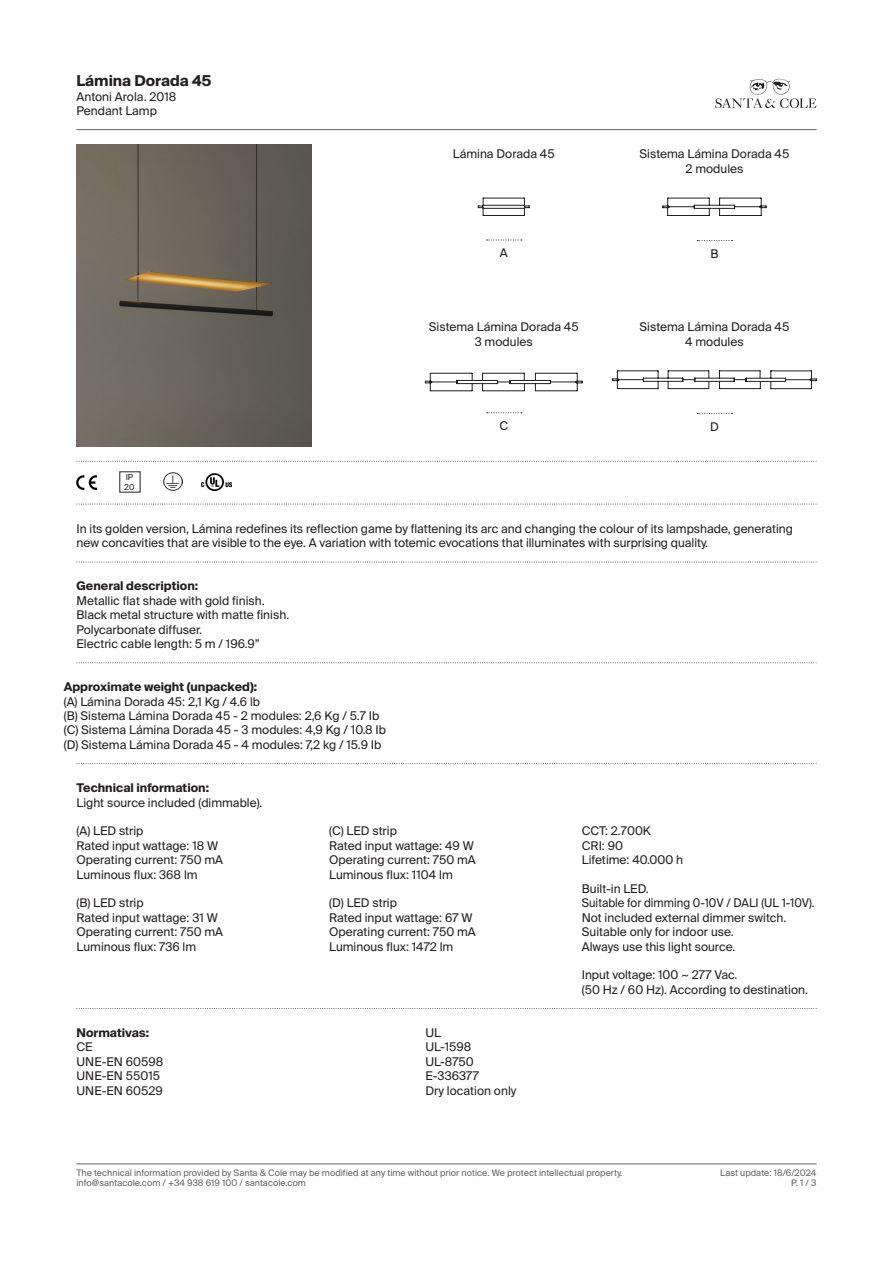
<style>
.page{position:relative;width:893px;height:1263px;background:#fff}
.page>*{position:absolute;margin:0;border:0;box-sizing:border-box;transform-origin:0 0}
.t1{font:700 15px "Suisse Intl";color:#231f20}
.t2{font:12px/14.4px "Suisse Intl";color:#231f20}
.t3{font:12px "Suisse Intl";color:#231f20;scale:.95 1}
.t4{font:700 12px "Suisse Intl";color:#231f20}
.t5{font:9px "Suisse Intl";color:#636366}
.t6{font:8.25px "Suisse Intl";color:#231f20}
.s1{font-weight:700}
</style>
<div class="page">
<svg style="left:715px;top:79px;width:101px;height:29px"></svg>
<hr style="left:77px;top:129px;width:739px;height:1px;background:#636366">
<hr style="left:77px;top:1163px;width:739px;height:1px;background:#636366">
<svg style="left:77px;top:461px;width:740px;height:1px"></svg>
<svg style="left:77px;top:504px;width:740px;height:1px"></svg>
<svg style="left:77px;top:763px;width:740px;height:1px"></svg>
<svg style="left:77px;top:662px;width:740px;height:1px"></svg>
<svg style="left:77px;top:562px;width:740px;height:1px"></svg>
<img style="left:77px;top:144px;width:234px;height:302px">
<svg style="left:77px;top:1008px;width:740px;height:1px"></svg>
<svg style="left:487px;top:240px;width:35px;height:1px"></svg>
<svg style="left:487px;top:412px;width:35px;height:1px"></svg>
<svg style="left:697px;top:240px;width:35px;height:1px"></svg>
<svg style="left:697px;top:413px;width:35px;height:1px"></svg>
<hr style="left:483px;top:198px;width:41px;height:1px;background:#231f20">
<hr style="left:483px;top:215px;width:41px;height:1px;background:#231f20">
<svg style="left:524px;top:198px;width:6px;height:18px"></svg>
<svg style="left:478px;top:198px;width:6px;height:18px"></svg>
<div style="left:483px;top:205px;width:42px;height:3px;border:1px solid #231f20"></div>
<svg style="left:662px;top:197px;width:104px;height:19px"></svg>
<img style="left:77px;top:475px;width:19px;height:14px">
<img style="left:164px;top:473px;width:18px;height:18px">
<img style="left:202px;top:473px;width:29px;height:18px">
<svg style="left:425px;top:372px;width:157px;height:20px"></svg>
<svg style="left:612px;top:370px;width:205px;height:19px"></svg>
<p class="t1" style="left:77px;top:72px;width:137px">Lámina Dorada 45</p>
<p class="t2" style="left:77px;top:89px;width:101px">Antoni Arola. 2018<br>Pendant Lamp</p>
<p class="t6" style="left:126px;top:472px;width:9px">IP</p>
<p class="t6" style="left:124px;top:482px;width:12px">20</p>
<p class="t2" style="left:453px;top:147px;width:103px">Lámina Dorada 45</p>
<p class="t2" style="left:640px;top:147px;width:151px">Sistema Lámina Dorada 45</p>
<p class="t2" style="left:685px;top:161px;width:60px">2 modules</p>
<p class="t2" style="left:500px;top:246px;width:9px">A</p>
<p class="t2" style="left:710px;top:246px;width:10px">B</p>
<p class="t2" style="left:429px;top:320px;width:151px">Sistema Lámina Dorada 45</p>
<p class="t2" style="left:475px;top:334px;width:60px">3 modules</p>
<p class="t2" style="left:640px;top:320px;width:151px">Sistema Lámina Dorada 45</p>
<p class="t2" style="left:685px;top:334px;width:60px">4 modules</p>
<p class="t2" style="left:499px;top:419px;width:10px">C</p>
<p class="t2" style="left:710px;top:419px;width:10px">D</p>
<p class="t2" style="left:77px;top:521px;width:718px">In its golden version, Lámina redefines its reflection game by flattening its arc and changing the colour of its lampshade, generating new concavities that are visible to the eye. A variation with totemic evocations that illuminates with surprising quality.</p>
<p class="t2" style="left:77px;top:579px;width:190px"><span class="s1">General description:<br></span>Metallic flat shade with gold finish.</p>
<p class="t2" style="left:77px;top:608px;width:214px">Black metal structure with matte finish.</p>
<p class="t2" style="left:77px;top:622px;width:127px">Polycarbonate diffuser.</p>
<p class="t2" style="left:77px;top:637px;width:185px">Electric cable length: 5 m / 196.9”</p>
<p class="t4" style="left:64px;top:680px;width:195px">Approximate weight (unpacked):</p>
<p class="t2" style="left:64px;top:694px;width:198px">(A) Lámina Dorada 45: 2,1 Kg / 4.6 lb</p>
<p class="t2" style="left:64px;top:709px;width:317px">(B) Sistema Lámina Dorada 45 - 2 modules: 2,6 Kg / 5.7 Ib</p>
<p class="t2" style="left:64px;top:723px;width:324px">(C) Sistema Lámina Dorada 45 - 3 modules: 4,9 Kg / 10.8 Ib</p>
<p class="t2" style="left:64px;top:737px;width:319px">(D) Sistema Lámina Dorada 45 - 4 modules: 7,2 kg / 15.9 Ib</p>
<p class="t2" style="left:77px;top:781px;width:188px"><span class="s1">Technical information:<br></span>Light source included (dimmable).</p>
<p class="t2" style="left:77px;top:824px;width:148px">(A) LED strip<br>Rated input wattage: 18 W<br>Operating current: 750 mA<br>Luminous flux: 368 lm</p>
<p class="t2" style="left:77px;top:896px;width:69px">(B) LED strip</p>
<p class="t2" style="left:77px;top:910px;width:148px">Rated input wattage: 31 W<br>Operating current: 750 mA</p>
<p class="t2" style="left:77px;top:939px;width:121px">Luminous flux: 736 lm</p>
<p class="t2" style="left:77px;top:1025px;width:88px"><span class="s1">Normativas:<br></span>CE<br>UNE-EN 60598</p>
<p class="t2" style="left:77px;top:1069px;width:85px">UNE-EN 55015</p>
<p class="t2" style="left:77px;top:1083px;width:88px">UNE-EN 60529</p>
<p class="t2" style="left:329px;top:824px;width:69px">(C) LED strip</p>
<p class="t2" style="left:329px;top:838px;width:148px">Rated input wattage: 49 W<br>Operating current: 750 mA</p>
<p class="t2" style="left:329px;top:867px;width:125px">Luminous flux: 1104 lm</p>
<p class="t2" style="left:329px;top:896px;width:69px">(D) LED strip</p>
<p class="t2" style="left:329px;top:910px;width:148px">Rated input wattage: 67 W<br>Operating current: 750 mA</p>
<p class="t2" style="left:329px;top:939px;width:126px">Luminous flux: 1472 lm</p>
<p class="t2" style="left:425px;top:1025px;width:17px">UL</p>
<p class="t2" style="left:425px;top:1040px;width:47px">UL-1598</p>
<p class="t2" style="left:425px;top:1054px;width:50px">UL-8750</p>
<p class="t2" style="left:425px;top:1069px;width:55px">E-336377</p>
<p class="t2" style="left:425px;top:1083px;width:92px">Dry location only</p>
<p class="t2" style="left:582px;top:824px;width:103px">CCT: 2.700K<br>CRI: 90<br>Lifetime: 40.000 h</p>
<p class="t2" style="left:582px;top:881px;width:68px">Built-in LED.</p>
<p class="t3" style="left:582px;top:896px;width:247px">Suitable for dimming 0-10V / DALI (UL 1-10V).</p>
<p class="t2" style="left:582px;top:910px;width:206px">Not included external dimmer switch.</p>
<p class="t2" style="left:582px;top:925px;width:154px">Suitable only for indoor use.</p>
<p class="t2" style="left:582px;top:939px;width:155px">Always use this light source.</p>
<p class="t2" style="left:582px;top:968px;width:228px">Input voltage: 100 ~ 277 Vac.<br>(50 Hz / 60 Hz). According to destination.</p>
<p class="t5" style="left:77px;top:1167px;width:547px">The technical information provided by Santa &amp; Cole may be modified at any time without prior notice. We protect intellectual property.</p>
<p class="t5" style="left:720px;top:1167px;width:98px">Last update: 18/6/2024</p>
<p class="t5" style="left:77px;top:1178px;width:231px">info@santacole.com / +34 938 619 100 / santacole.com</p>
<p class="t5" style="left:791px;top:1178px;width:27px">P. 1 / 3</p>
</div>
